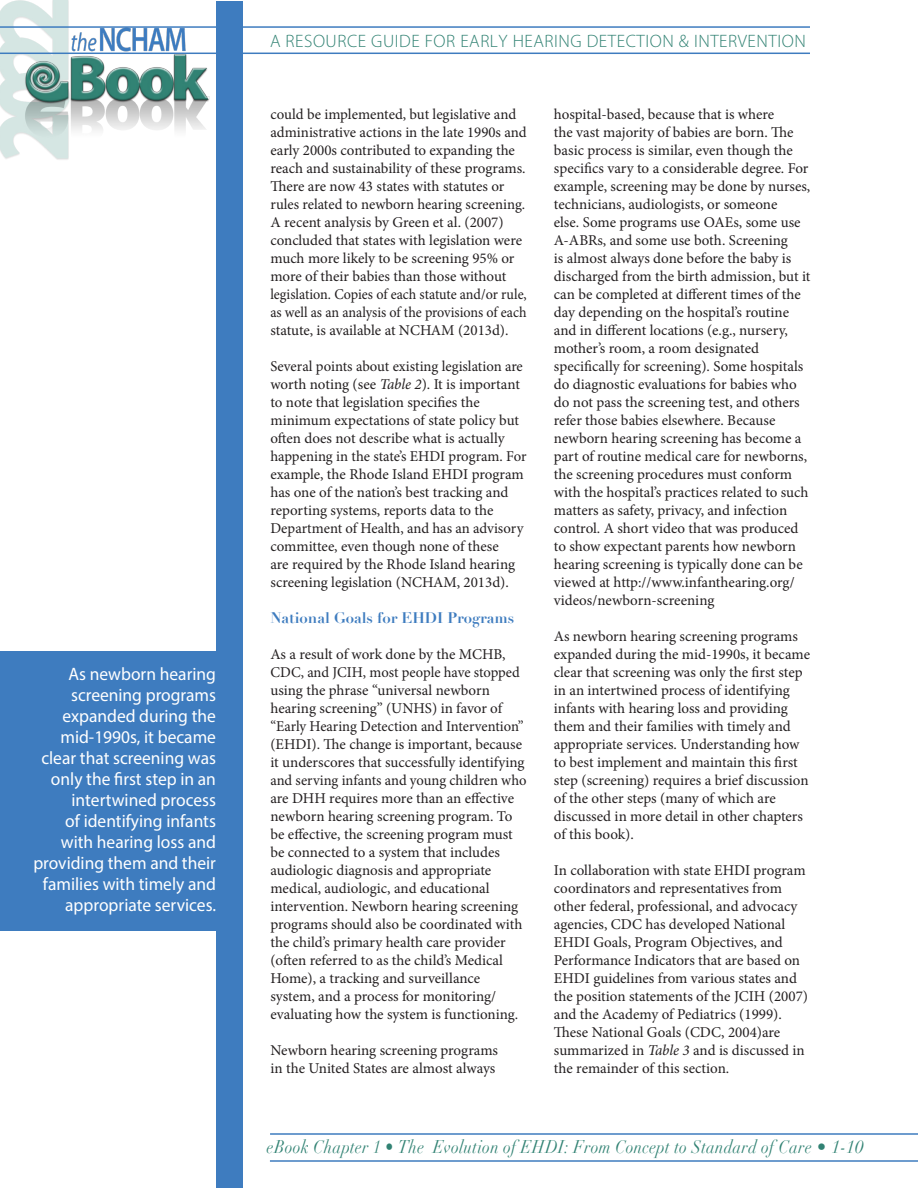
<style>
.page{position:relative;width:918px;height:1188px;background:#fff}
.page>*{position:absolute;margin:0;border:0;box-sizing:border-box;transform-origin:0 0}
.Pull-Out_Text{font:18px/21px "Myriad Pro";color:#fff;text-align:right}
.t1{font:italic 18px "Didot";letter-spacing:.02em;color:#318273;scale:.87 1}
.t2{font:300 18px "Myriad Pro";letter-spacing:.03em;color:#318273}
.Body_text{font:15px/18px "Minion Pro";color:#231f20}
.Heading_Level_2{font:700 15px "Didot";color:#3e7cbf}
.s1{font-style:italic}
</style>
<div class="page">
<hr style="left:270px;top:1133px;width:648px;height:2px;background:#3e7cbf">
<hr style="left:270px;top:1160px;width:648px;height:2px;background:#3e7cbf">
<img style="left:0;top:0;width:211px;height:160px">
<hr style="left:0;top:26px;width:810px;height:2px;background:#3e7cbf">
<hr style="left:0;top:53px;width:810px;height:1px;background:#3e7cbf">
<div style="left:216px;top:2px;width:27px;height:1186px;background:#3e7cbf"></div>
<div style="left:0;top:652px;width:223px;height:279px;background:#3e7cbf"></div>
<p class="Pull-Out_Text" style="left:33px;top:664px;width:184px">As newborn hearing screening programs expanded during the mid-1990s, it became clear that screening was only the first step in an intertwined process<br>of identifying infants with hearing loss and providing them and their families with timely and appropriate services.</p>
<p class="t2" style="left:270px;top:31px;width:537px">A RESOURCE GUIDE FOR EARLY HEARING DETECTION &amp; INTERVENTION</p>
<p class="Body_text" style="left:270px;top:105px;width:258px">could be implemented, but legislative and administrative actions in the late 1990s and early 2000s contributed to expanding the reach and sustainability of these programs.<br>There are now 43 states with statutes or rules related to newborn hearing screening.<br>A recent analysis by Green et al. (2007) concluded that states with legislation were much more likely to be screening 95% or more of their babies than those without legislation. Copies of each statute and/or rule, as well as an analysis of the provisions of each statute, is available at NCHAM (2013d).</p>
<p class="Body_text" style="left:270px;top:357px;width:258px">Several points about existing legislation are worth noting (see <span class="s1">Table 2</span>). It is important to note that legislation specifies the minimum expectations of state policy but often does not describe what is actually happening in the state’s EHDI program. For example, the Rhode Island EHDI program has one of the nation’s best tracking and reporting systems, reports data to the Department of Health, and has an advisory committee, even though none of these<br>are required by the Rhode Island hearing screening legislation (NCHAM, 2013d).</p>
<p class="Heading_Level_2" style="left:270px;top:608px;width:245px">National Goals for EHDI Programs</p>
<p class="Body_text" style="left:270px;top:645px;width:258px">As a result of work done by the MCHB, CDC, and JCIH, most people have stopped using the phrase “universal newborn hearing screening” (UNHS) in favor of “Early Hearing Detection and Intervention” (EHDI). The change is important, because it underscores that successfully identifying and serving infants and young children who are DHH requires more than an effective newborn hearing screening program. To be effective, the screening program must be connected to a system that includes audiologic diagnosis and appropriate medical, audiologic, and educational intervention. Newborn hearing screening programs should also be coordinated with the child’s primary health care provider (often referred to as the child’s Medical Home), a tracking and surveillance system, and a process for monitoring/ evaluating how the system is functioning.</p>
<p class="Body_text" style="left:270px;top:1041px;width:229px">Newborn hearing screening programs in the United States are almost always</p>
<p class="Body_text" style="left:554px;top:105px;width:258px">hospital-based, because that is where<br>the vast majority of babies are born. The basic process is similar, even though the specifics vary to a considerable degree. For example, screening may be done by nurses, technicians, audiologists, or someone<br>else. Some programs use OAEs, some use A-ABRs, and some use both. Screening<br>is almost always done before the baby is discharged from the birth admission, but it can be completed at different times of the day depending on the hospital’s routine and in different locations (e.g., nursery, mother’s room, a room designated specifically for screening). Some hospitals do diagnostic evaluations for babies who do not pass the screening test, and others refer those babies elsewhere. Because newborn hearing screening has become a part of routine medical care for newborns, the screening procedures must conform with the hospital’s practices related to such matters as safety, privacy, and infection control. A short video that was produced to show expectant parents how newborn hearing screening is typically done can be viewed at http://www.infanthearing.org/ videos/newborn-screening</p>
<p class="Body_text" style="left:554px;top:627px;width:258px">As newborn hearing screening programs expanded during the mid-1990s, it became clear that screening was only the first step in an intertwined process of identifying infants with hearing loss and providing them and their families with timely and appropriate services. Understanding how to best implement and maintain this first step (screening) requires a brief discussion of the other steps (many of which are discussed in more detail in other chapters of this book).</p>
<p class="Body_text" style="left:554px;top:861px;width:256px">In collaboration with state EHDI program coordinators and representatives from other federal, professional, and advocacy agencies, CDC has developed National EHDI Goals, Program Objectives, and Performance Indicators that are based on EHDI guidelines from various states and the position statements of the JCIH (2007) and the Academy of Pediatrics (1999).<br>These National Goals (CDC, 2004)are summarized in <span class="s1">Table 3</span> and is discussed in the remainder of this section.</p>
<p class="t1" style="left:267px;top:1136px;width:688px">eBook Chapter 1 • The Evolution of EHDI: From Concept to Standard of Care • 1-10</p>
</div>
